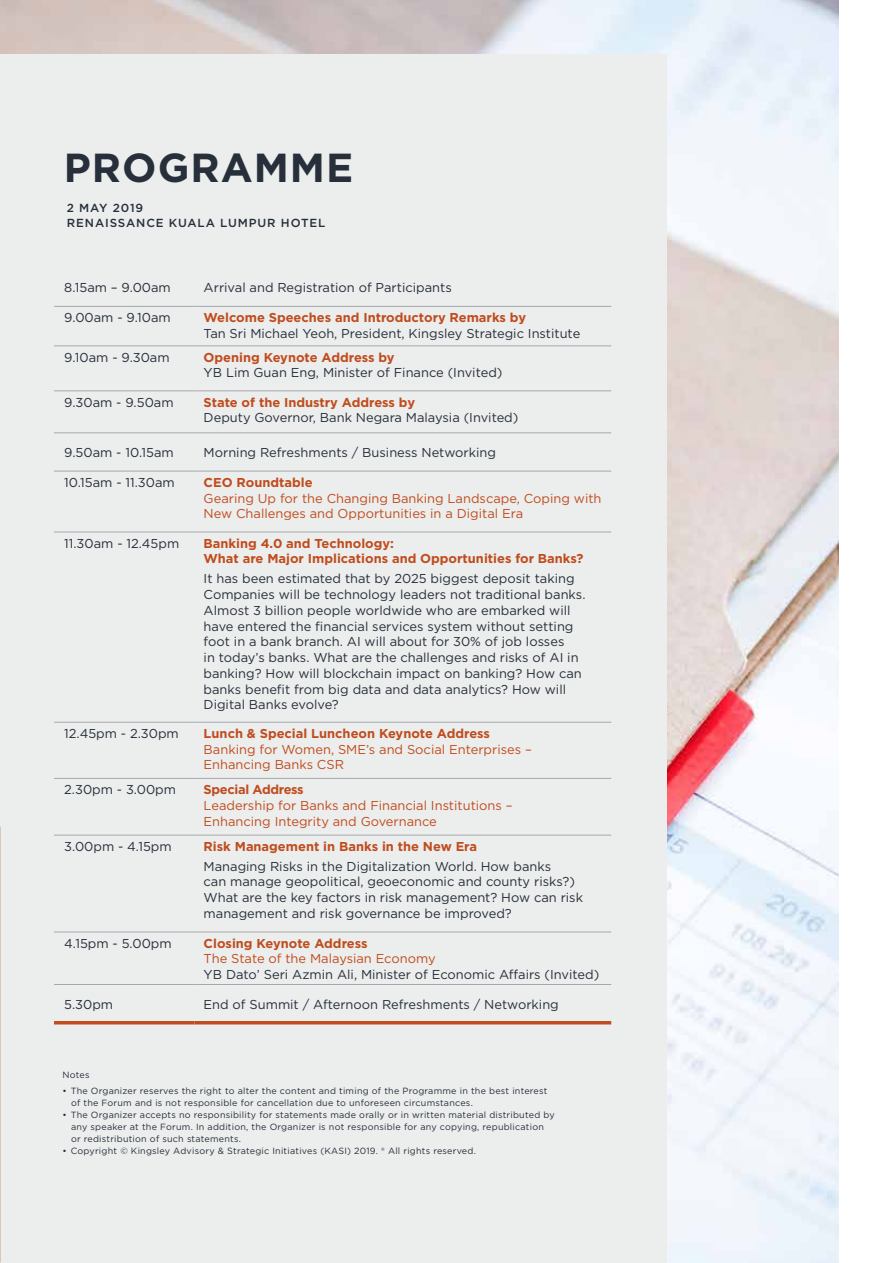
<style>
.page{position:relative;width:893px;height:1263px;background:#fff}
.page>*{position:absolute;margin:0;border:0;box-sizing:border-box;transform-origin:0 0}
.t1{font:700 40.5px "Gotham";letter-spacing:.025em;color:#262f3a}
.t2{font:12.9px/15.8px "Gotham";color:#262f3a}
.t3{font:700 12.9px/15.8px "Gotham";color:#c04c1d}
.t4{font:12.9px/15.8px "Gotham";color:#c04c1d}
.t5{font:700 12.9px "Gotham";letter-spacing:-.025em;color:#c04c1d}
.t6{font:500 11.7px/15px "Gotham";letter-spacing:.075em;color:#262f3a}
.t7{font:9px/12px "Gotham";letter-spacing:.025em;color:#262f3a}
</style>
<div class="page">
<img style="left:0;top:0;width:839px;height:1263px">
<div style="left:0;top:54px;width:666px;height:1209px;background:#eceded"></div>
<hr style="left:54px;top:306px;width:140px;height:1px;background:#a6a8ab">
<hr style="left:194px;top:306px;width:417px;height:1px;background:#a6a8ab">
<hr style="left:54px;top:345px;width:140px;height:1px;background:#a6a8ab">
<hr style="left:194px;top:345px;width:417px;height:1px;background:#a6a8ab">
<hr style="left:54px;top:390px;width:140px;height:1px;background:#a6a8ab">
<hr style="left:194px;top:390px;width:417px;height:1px;background:#a6a8ab">
<hr style="left:54px;top:432px;width:140px;height:1px;background:#a6a8ab">
<hr style="left:194px;top:432px;width:417px;height:1px;background:#a6a8ab">
<hr style="left:54px;top:471px;width:140px;height:1px;background:#a6a8ab">
<hr style="left:194px;top:471px;width:417px;height:1px;background:#a6a8ab">
<hr style="left:54px;top:532px;width:140px;height:1px;background:#a6a8ab">
<hr style="left:194px;top:532px;width:417px;height:1px;background:#a6a8ab">
<hr style="left:54px;top:722px;width:140px;height:1px;background:#a6a8ab">
<hr style="left:194px;top:722px;width:417px;height:1px;background:#a6a8ab">
<hr style="left:54px;top:778px;width:140px;height:1px;background:#a6a8ab">
<hr style="left:194px;top:778px;width:417px;height:1px;background:#a6a8ab">
<hr style="left:54px;top:835px;width:140px;height:1px;background:#a6a8ab">
<hr style="left:194px;top:835px;width:417px;height:1px;background:#a6a8ab">
<hr style="left:54px;top:932px;width:140px;height:1px;background:#a6a8ab">
<hr style="left:194px;top:932px;width:417px;height:1px;background:#a6a8ab">
<hr style="left:54px;top:984px;width:140px;height:1px;background:#a6a8ab">
<hr style="left:194px;top:984px;width:417px;height:1px;background:#a6a8ab">
<hr style="left:54px;top:1021px;width:140px;height:3px;background:#c04c1d">
<hr style="left:194px;top:1021px;width:417px;height:3px;background:#c04c1d">
<svg style="left:0;top:826px;width:1px;height:436px"></svg>
<h1 class="t1" style="left:64px;top:141px;width:291px">PROGRAMME</h1>
<p class="t6" style="left:67px;top:200px;width:260px">2 MAY 2019<br>RENAISSANCE KUALA LUMPUR HOTEL</p>
<p class="t2" style="left:64px;top:280px;width:108px">8.15am – 9.00am</p>
<p class="t2" style="left:204px;top:280px;width:250px">Arrival and Registration of Participants</p>
<p class="t2" style="left:64px;top:309px;width:108px">9.00am - 9.10am</p>
<p class="t3" style="left:204px;top:309px;width:324px">Welcome Speeches and Introductory Remarks by</p>
<p class="t2" style="left:204px;top:325px;width:378px">Tan Sri Michael Yeoh, President, Kingsley Strategic Institute</p>
<p class="t2" style="left:64px;top:349px;width:107px">9.10am - 9.30am</p>
<p class="t3" style="left:204px;top:349px;width:193px">Opening Keynote Address by</p>
<p class="t2" style="left:204px;top:365px;width:300px">YB Lim Guan Eng, Minister of Finance (Invited)</p>
<p class="t2" style="left:64px;top:394px;width:111px">9.30am - 9.50am</p>
<p class="t3" style="left:204px;top:394px;width:213px">State of the Industry Address by</p>
<p class="t2" style="left:204px;top:409px;width:316px">Deputy Governor, Bank Negara Malaysia (Invited)</p>
<p class="t2" style="left:64px;top:444px;width:111px">9.50am - 10.15am</p>
<p class="t2" style="left:204px;top:444px;width:294px">Morning Refreshments / Business Networking</p>
<p class="t2" style="left:64px;top:474px;width:112px">10.15am - 11.30am</p>
<p class="t3" style="left:204px;top:474px;width:110px">CEO Roundtable</p>
<p class="t4" style="left:204px;top:490px;width:399px">Gearing Up for the Changing Banking Landscape, Coping with<br>New Challenges and Opportunities in a Digital Era</p>
<p class="t2" style="left:64px;top:535px;width:117px">11.30am - 12.45pm</p>
<p class="t3" style="left:204px;top:535px;width:381px">Banking 4.0 and Technology:<br>What are Major Implications and Opportunities for Banks?</p>
<p class="t2" style="left:204px;top:571px;width:383px">It has been estimated that by 2025 biggest deposit taking Companies will be technology leaders not traditional banks.<br>Almost 3 billion people worldwide who are embarked will have entered the financial services system without setting foot in a bank branch. AI will about for 30% of job losses<br>in today’s banks. What are the challenges and risks of AI in banking? How will blockchain impact on banking? How can banks benefit from big data and data analytics? How will Digital Banks evolve?</p>
<p class="t2" style="left:64px;top:725px;width:116px">12.45pm - 2.30pm</p>
<p class="t3" style="left:204px;top:725px;width:288px">Lunch &amp; Special Luncheon Keynote Address</p>
<p class="t4" style="left:204px;top:741px;width:330px">Banking for Women, SME’s and Social Enterprises –<br>Enhancing Banks CSR</p>
<p class="t2" style="left:64px;top:781px;width:113px">2.30pm - 3.00pm</p>
<p class="t5" style="left:204px;top:781px;width:102px">Special Address</p>
<p class="t4" style="left:204px;top:797px;width:311px">Leadership for Banks and Financial Institutions –<br>Enhancing Integrity and Governance</p>
<p class="t2" style="left:64px;top:838px;width:109px">3.00pm - 4.15pm</p>
<p class="t3" style="left:204px;top:838px;width:275px">Risk Management in Banks in the New Era</p>
<p class="t2" style="left:204px;top:858px;width:381px">Managing Risks in the Digitalization World. How banks<br>can manage geopolitical, geoeconomic and county risks?)<br>What are the key factors in risk management? How can risk management and risk governance be improved?</p>
<p class="t2" style="left:64px;top:935px;width:109px">4.15pm - 5.00pm</p>
<p class="t3" style="left:204px;top:935px;width:165px">Closing Keynote Address</p>
<p class="t4" style="left:204px;top:951px;width:234px">The State of the Malaysian Economy</p>
<p class="t2" style="left:204px;top:966px;width:397px">YB Dato’ Seri Azmin Ali, Minister of Economic Affairs (Invited)</p>
<p class="t2" style="left:64px;top:996px;width:50px">5.30pm</p>
<p class="t2" style="left:204px;top:996px;width:357px">End of Summit / Afternoon Refreshments / Networking</p>
<p class="t7" style="left:63px;top:1069px;width:29px">Notes</p>
<p class="t7" style="left:71px;top:1085px;width:478px;text-indent:-9px">• The Organizer reserves the right to alter the content and timing of the Programme in the best interest of the Forum and is not responsible for cancellation due to unforeseen circumstances.</p>
<p class="t7" style="left:71px;top:1109px;width:485px;text-indent:-9px">• The Organizer accepts no responsibility for statements made orally or in written material distributed by any speaker at the Forum. In addition, the Organizer is not responsible for any copying, republication or redistribution of such statements.</p>
<p class="t7" style="left:63px;top:1145px;width:415px">• Copyright © Kingsley Advisory &amp; Strategic Initiatives (KASI) 2019. ® All rights reserved.</p>
</div>
